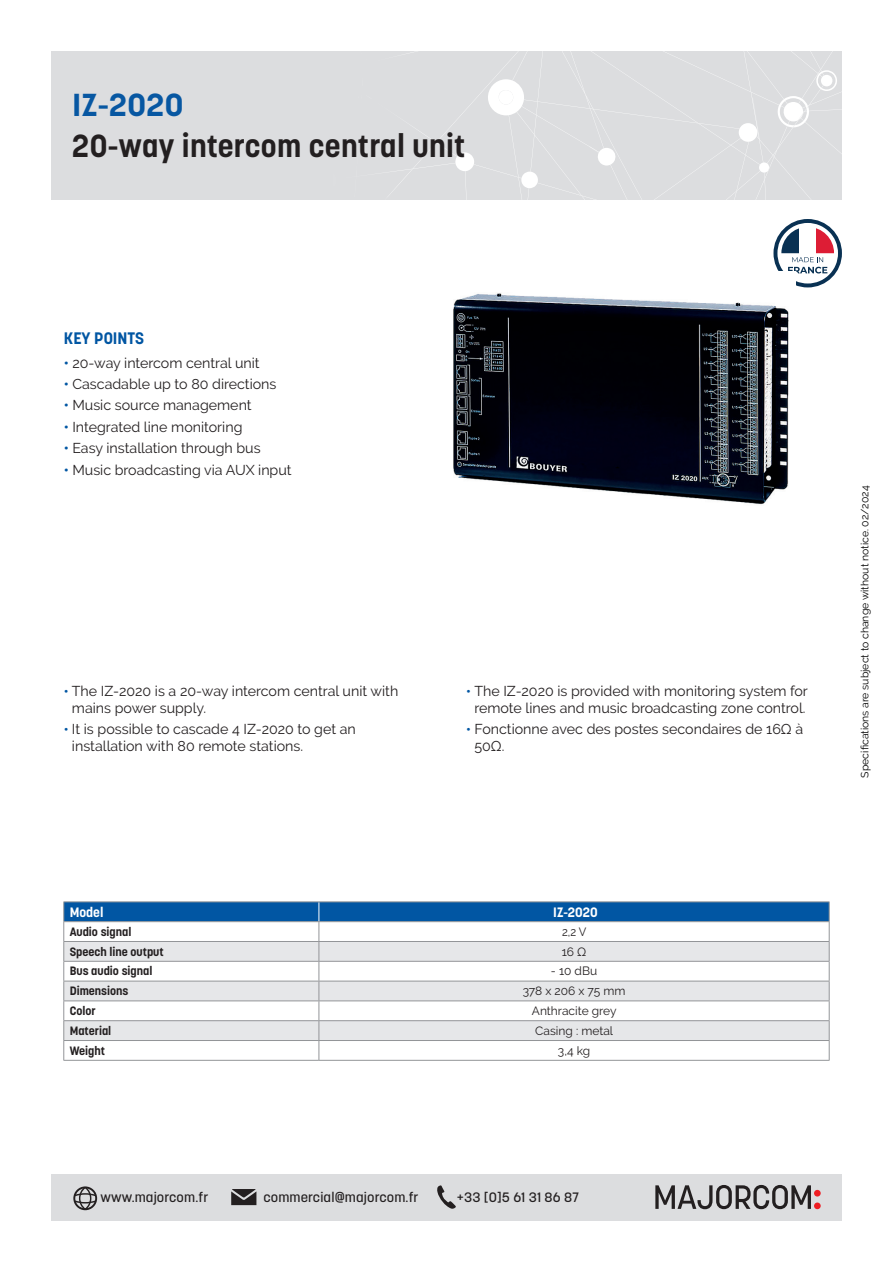
<style>
.page{position:relative;width:893px;height:1263px;background:#fff}
.page>*{position:absolute;margin:0;border:0;box-sizing:border-box;transform-origin:0 0}
.t1{font:700 31.5px "Korolev";letter-spacing:.01em;color:#231f20}
.t2{font:700 31.5px "Korolev";letter-spacing:.01em;color:#0757a2;scale:1.05 1}
.t3{font:700 16.5px "Korolev";color:#0156a3}
.t4{font:14.25px/17.1px "Raleway";color:#231f20}
.t5{font:500 13.5px "Korolev";letter-spacing:.01em;color:#231f20;scale:1.05 1}
.t6{font:700 13.5px "Korolev";color:#fff}
.t7{font:700 12px "Korolev";color:#231f20}
.t8{font:12px "Raleway";color:#231f20}
.t9{font:12px "Raleway";color:#231f20;scale:.93 1}
.t10{font:10.5px "Raleway";color:#000}
.s1{font-weight:700;color:#0156a3}
.s2{font-weight:700;font-size:13.5px;color:#0156a3}
</style>
<div class="page">
<div style="left:51px;top:51px;width:791px;height:149px;background:#dcdddf"></div>
<svg style="left:390px;top:51px;width:452px;height:149px"></svg>
<div style="left:51px;top:1174px;width:791px;height:46px;background:#dcdddf"></div>
<svg style="left:655px;top:1185px;width:166px;height:24px"></svg>
<svg style="left:73px;top:1186px;width:24px;height:24px"></svg>
<svg style="left:231px;top:1189px;width:25px;height:16px"></svg>
<svg style="left:437px;top:1185px;width:19px;height:24px"></svg>
<svg style="left:773px;top:219px;width:69px;height:68px"></svg>
<img style="left:453px;top:272px;width:343px;height:233px">
<hr style="left:63px;top:901px;width:256px;height:1px;background:#939598">
<hr style="left:319px;top:901px;width:510px;height:1px;background:#939598">
<hr style="left:319px;top:1060px;width:510px;height:1px;background:#939598">
<svg style="left:63px;top:902px;width:767px;height:158px"></svg>
<hr style="left:63px;top:1060px;width:256px;height:1px;background:#939598">
<h1 class="t2" style="left:72px;top:85px;width:108px">IZ-2020</h1>
<h1 class="t1" style="left:72px;top:126px;width:395px">20-way intercom central unit</h1>
<p class="t3" style="left:64px;top:328px;width:82px">KEY POINTS</p>
<p class="t4" style="left:64px;top:354px;width:197px"><span class="s1">•</span> 20-way intercom central unit</p>
<p class="t4" style="left:64px;top:375px;width:214px"><span class="s1">•</span> Cascadable up to 80 directions</p>
<p class="t4" style="left:64px;top:397px;width:189px"><span class="s1">•</span> Music source management</p>
<p class="t4" style="left:64px;top:418px;width:180px"><span class="s1">•</span> Integrated line monitoring</p>
<p class="t4" style="left:64px;top:439px;width:198px"><span class="s1">•</span> Easy installation through bus</p>
<p class="t4" style="left:64px;top:461px;width:229px"><span class="s1">•</span> Music broadcasting via AUX input</p>
<p class="t4" style="left:72px;top:682px;width:328px;text-indent:-8px"><span class="s2">•</span> The IZ-2020 is a 20-way intercom central unit with mains power supply.</p>
<p class="t4" style="left:72px;top:721px;width:285px;text-indent:-8px"><span class="s2">•</span> It is possible to cascade 4 IZ-2020 to get an installation with 80 remote stations.</p>
<p class="t4" style="left:466px;top:682px;width:343px;text-align:center"><span class="s2">•</span> The IZ-2020 is provided with monitoring system for remote lines and music broadcasting zone control.</p>
<p class="t4" style="left:474px;top:721px;width:330px;text-indent:-8px"><span class="s2">•</span> Fonctionne avec des postes secondaires de 16Ω à<br>50Ω.</p>
<p class="t6" style="left:70px;top:903px;width:35px">Model</p>
<p class="t6" style="left:553px;top:904px;width:46px">IZ-2020</p>
<p class="t7" style="left:70px;top:924px;width:63px">Audio signal</p>
<p class="t9" style="left:562px;top:925px;width:28px">2,2 V</p>
<p class="t7" style="left:70px;top:944px;width:96px">Speech line output</p>
<p class="t8" style="left:562px;top:944px;width:26px">16 Ω</p>
<p class="t7" style="left:70px;top:964px;width:84px">Bus audio signal</p>
<p class="t8" style="left:551px;top:964px;width:48px">- 10 dBu</p>
<p class="t7" style="left:70px;top:983px;width:60px">Dimensions</p>
<p class="t8" style="left:523px;top:984px;width:104px">378 x 206 x 75 mm</p>
<p class="t7" style="left:70px;top:1003px;width:28px">Color</p>
<p class="t8" style="left:532px;top:1004px;width:86px">Anthracite grey</p>
<p class="t7" style="left:70px;top:1023px;width:43px">Material</p>
<p class="t8" style="left:535px;top:1024px;width:79px">Casing : metal</p>
<p class="t7" style="left:70px;top:1043px;width:37px">Weight</p>
<p class="t8" style="left:558px;top:1043px;width:34px">3,4 kg</p>
<p class="t10" style="left:859px;top:777px;width:294px;rotate:-90deg">Specifications are subject to change without notice. 02/2024</p>
<p class="t5" style="left:100px;top:1188px;width:104px">www.majorcom.fr</p>
<p class="t5" style="left:263px;top:1188px;width:149px">commercial@majorcom.fr</p>
<p class="t5" style="left:457px;top:1188px;width:118px">+33 [0]5 61 31 86 87</p>
</div>
